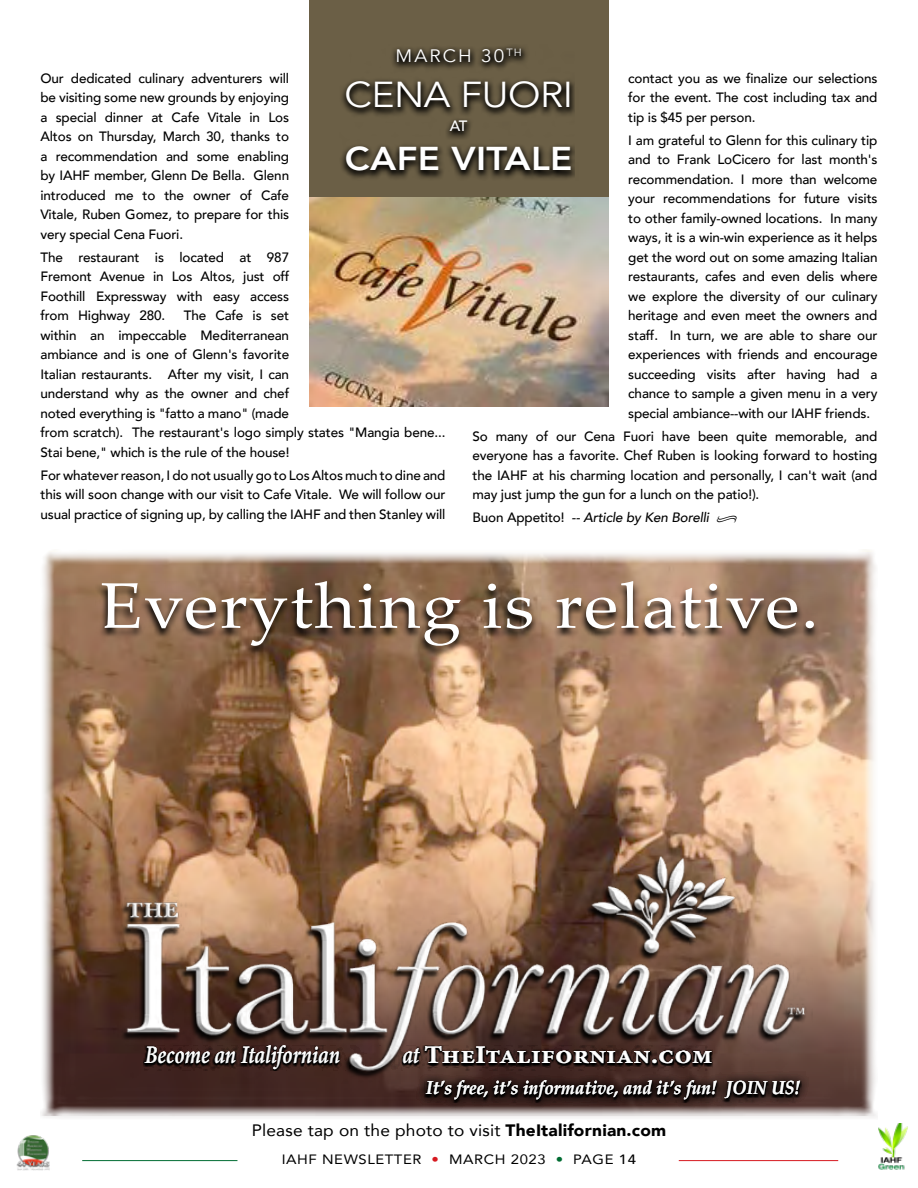
<style>
.page{position:relative;width:918px;height:1188px;background:#fff}
.page>*{position:absolute;margin:0;border:0;box-sizing:border-box;transform-origin:0 0}
.t1{font:64.5px "Palatino Linotype";letter-spacing:.02em;color:#fff;scale:1.1 1}
.t2{font:36px "Avenir";letter-spacing:-.01em;color:#fff;scale:1.08 1}
.t3{font:800 33px "Avenir";letter-spacing:.01em;color:#fff;scale:1.1 1}
.t4{font:700 25.2px "Minion Pro";letter-spacing:.02em;color:#fff;scale:1.1 1}
.t5{font:italic 600 25.2px "Minion Pro";letter-spacing:.005em;color:#fff;scale:.82 1}
.t6{font:italic 700 18.9px "Palatino Linotype";letter-spacing:.01em;color:#fff;scale:.9 1}
.t7{font:18px "Avenir";letter-spacing:.11em;color:#fff;scale:1.05 1}
.t8{font:16.5px "Avenir";letter-spacing:.01em;color:#000;scale:1.05 1}
.t9{font:500 15px "Avenir";color:#fff}
.t10{font:500 13.5px/19.5px "Avenir";letter-spacing:-.01em;color:#000;text-align:justify}
.t11{font:italic 500 13.5px "Avenir";letter-spacing:-.01em;color:#000}
.t12{font:13.5px "Avenir";letter-spacing:.04em;color:#000;scale:1.1 1}
.s1{font-style:normal}
.s2{font-family:"Minion Pro";font-weight:700;font-style:normal}
.s3{font-weight:600;font-style:italic}
.s4{font-weight:900}
.s5{color:#d71920}
.s6{color:#006c32}
.s7{font-weight:500}
</style>
<div class="page">
<div style="left:28px;top:540px;width:863px;height:582px;background:#000;opacity:.75"></div>
<svg style="left:95px;top:581px;width:725px;height:76px;background:#81624b"></svg>
<img style="left:114px;top:829px;width:699px;height:254px">
<svg style="left:416px;top:1072px;width:393px;height:38px;background:#32211e"></svg>
<svg style="left:143px;top:1045px;width:570px;height:26px;background:#2e1e1a"></svg>
<img style="left:309px;top:197px;width:300px;height:209px">
<div style="left:309px;top:0;width:300px;height:197px;background:#6b5f46"></div>
<svg style="left:341px;top:46px;width:234px;height:133px"></svg>
<img style="left:878px;top:1124px;width:30px;height:46px">
<hr style="left:82px;top:1160px;width:155px;height:1px;background:#006c32">
<hr style="left:679px;top:1160px;width:159px;height:1px;background:#d71920">
<img style="left:16px;top:1135px;width:34px;height:36px">
<h3 class="t7" style="left:396px;top:45px;width:122px">MARCH 30<sup>TH</sup></h3>
<h2 class="t2" style="left:344px;top:73px;width:213px">CENA FUORI</h2>
<p class="t9" style="left:450px;top:112px;width:19px">AT</p>
<h3 class="t3" style="left:345px;top:133px;width:208px">CAFE VITALE</h3>
<p class="t10" style="left:628px;top:68px;width:251px">contact you as we finalize our selections for the event. The cost including tax and tip is $45 per person.</p>
<p class="t10" style="left:628px;top:130px;width:251px">I am grateful to Glenn for this culinary tip and to Frank LoCicero for last month's recommendation. I more than welcome your recommendations for future visits to other family-owned locations. In many ways, it is a win-win experience as it helps get the word out on some amazing Italian restaurants, cafes and even delis where we explore the diversity of our culinary heritage and even meet the owners and staff. In turn, we are able to share our experiences with friends and encourage succeeding visits after having had a chance to sample a given menu in a very special ambiance--with our IAHF friends.</p>
<p class="t10" style="left:472px;top:425px;width:406px">So many of our Cena Fuori have been quite memorable, and everyone has a favorite. Chef Ruben is looking forward to hosting the IAHF at his charming location and personally, I can't wait (and may just jump the gun for a lunch on the patio!).</p>
<p class="t11" style="left:472px;top:509px;width:267px"><span class="s1">Buon Appetito!</span> -- Article by Ken Borelli <span class="s2">•</span></p>
<p class="t10" style="left:40px;top:68px;width:250px">Our dedicated culinary adventurers will be visiting some new grounds by enjoying a special dinner at Cafe Vitale in Los Altos on Thursday, March 30, thanks to a recommendation and some enabling by IAHF member, Glenn De Bella. Glenn introduced me to the owner of Cafe Vitale, Ruben Gomez, to prepare for this very special Cena Fuori.</p>
<p class="t10" style="left:40px;top:247px;width:250px">The restaurant is located at 987<br>Fremont Avenue in Los Altos, just off Foothill Expressway with easy access from Highway 280.</p>
<p class="t10" style="left:40px;top:305px;width:407px;text-align:left;text-indent:143px">The Cafe is set<br>within an impeccable Mediterranean<br>ambiance and is one of Glenn's favorite<br>Italian restaurants. After my visit, I can<br>understand why as the owner and chef<br>noted everything is "fatto a mano" (made<br>from scratch). The restaurant's logo simply states "Mangia bene...<br>Stai bene," which is the rule of the house!</p>
<p class="t10" style="left:40px;top:465px;width:407px">For whatever reason, I do not usually go to Los Altos much to dine and this will soon change with our visit to Cafe Vitale. We will follow our usual practice of signing up, by calling the IAHF and then Stanley will</p>
<h1 class="t1" style="left:99px;top:560px;width:656px">Everything is relative.</h1>
<h3 class="t5" style="left:145px;top:1037px;width:239px">Become an Italifornian</h3>
<h3 class="t4" style="left:403px;top:1037px;width:283px"><span class="s3">at</span> TheItalifornian.com</h3>
<h3 class="t6" style="left:426px;top:1074px;width:417px">It’s free, it’s informative, and it’s fun! JOIN US!</h3>
<p class="t8" style="left:252px;top:1117px;width:396px">Please tap on the photo to visit <span class="s4">TheItalifornian.com</span></p>
<p class="t12" style="left:282px;top:1149px;width:324px">IAHF NEWSLETTER <span class="s5">•</span> MARCH 2023 <span class="s6">•</span> PAGE <span class="s7">14</span></p>
</div>
